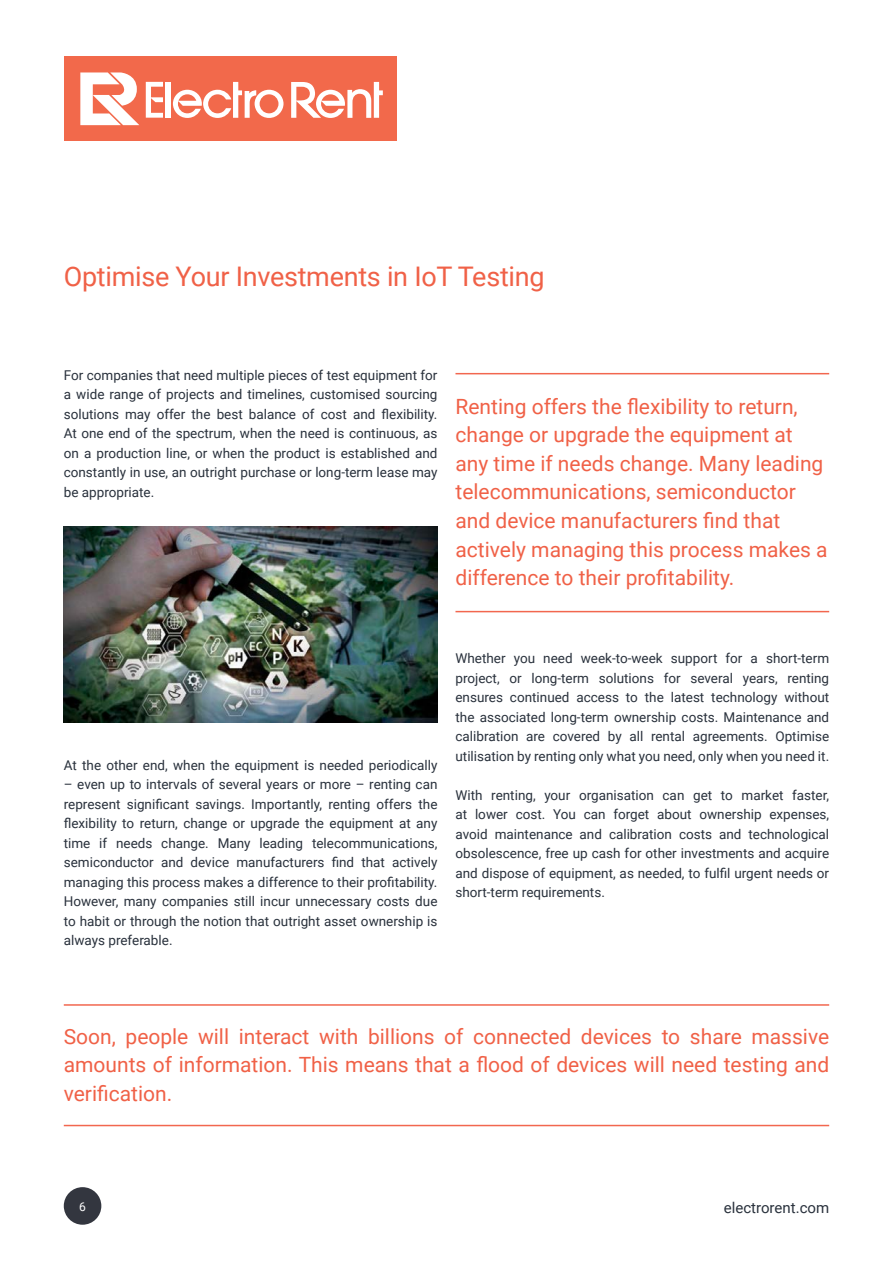
<style>
.page{position:relative;width:893px;height:1263px;background:#fff}
.page>*{position:absolute;margin:0;border:0;box-sizing:border-box;transform-origin:0 0}
.t1{font:27px "Roboto";letter-spacing:-.01em;color:#f06147}
.t2{font:21px/28.5px "Roboto";color:#f06147}
.t3{font:15px "Roboto";color:#29313c}
.t4{font:13.5px/19.5px "Roboto";color:#29313c;text-align:justify}
.t5{font:12px "Roboto";color:#fff}
</style>
<div class="page">
<div style="left:64px;top:1187px;width:37px;height:38px;background:#33363f;border-radius:50%"></div>
<div style="left:64px;top:56px;width:333px;height:85px;background:#f2694b"></div>
<svg style="left:291px;top:82px;width:92px;height:36px"></svg>
<svg style="left:146px;top:82px;width:17px;height:36px"></svg>
<div style="left:166px;top:82px;width:5px;height:36px;background:#fff"></div>
<svg style="left:173px;top:82px;width:111px;height:36px"></svg>
<svg style="left:80px;top:72px;width:59px;height:53px"></svg>
<hr style="left:455px;top:373px;width:374px;height:1px;background:#f2674f">
<hr style="left:64px;top:1004px;width:765px;height:2px;background:#f2674f">
<hr style="left:64px;top:1125px;width:765px;height:1px;background:#f2674f">
<hr style="left:455px;top:611px;width:374px;height:1px;background:#f2674f">
<img style="left:64px;top:526px;width:373px;height:196px">
<p class="t1" style="left:64px;top:257px;width:482px">Optimise Your Investments in IoT Testing</p>
<p class="t4" style="left:64px;top:365px;width:375px">For companies that need multiple pieces of test equipment for a wide range of projects and timelines, customised sourcing solutions may offer the best balance of cost and flexibility.<br>At one end of the spectrum, when the need is continuous, as on a production line, or when the product is established and constantly in use, an outright purchase or long-term lease may be appropriate.</p>
<p class="t2" style="left:455px;top:391px;width:374px">Renting offers the flexibility to return, change or upgrade the equipment at any time if needs change. Many leading telecommunications, semiconductor and device manufacturers find that actively managing this process makes a difference to their profitability.</p>
<p class="t4" style="left:64px;top:755px;width:375px">At the other end, when the equipment is needed periodically</p>
<p class="t4" style="left:64px;top:774px;width:375px">– even up to intervals of several years or more – renting can represent significant savings. Importantly, renting offers the flexibility to return, change or upgrade the equipment at any time if needs change. Many leading telecommunications, semiconductor and device manufacturers find that actively managing this process makes a difference to their profitability.<br>However, many companies still incur unnecessary costs due to habit or through the notion that outright asset ownership is always preferable.</p>
<p class="t4" style="left:455px;top:648px;width:375px">Whether you need week-to-week support for a short-term project, or long-term solutions for several years, renting ensures continued access to the latest technology without the associated long-term ownership costs. Maintenance and calibration are covered by all rental agreements. Optimise utilisation by renting only what you need, only when you need it.</p>
<p class="t4" style="left:455px;top:784px;width:375px">With renting, your organisation can get to market faster, at lower cost. You can forget about ownership expenses, avoid maintenance and calibration costs and technological obsolescence, free up cash for other investments and acquire and dispose of equipment, as needed, to fulfil urgent needs or short-term requirements.</p>
<p class="t2" style="left:64px;top:1021px;width:767px;text-align:justify">Soon, people will interact with billions of connected devices to share massive amounts of information. This means that a flood of devices will need testing and verification.</p>
<p class="t5" style="left:79px;top:1198px;width:8px">6</p>
<p class="t3" style="left:724px;top:1197px;width:107px">electrorent.com</p>
</div>
